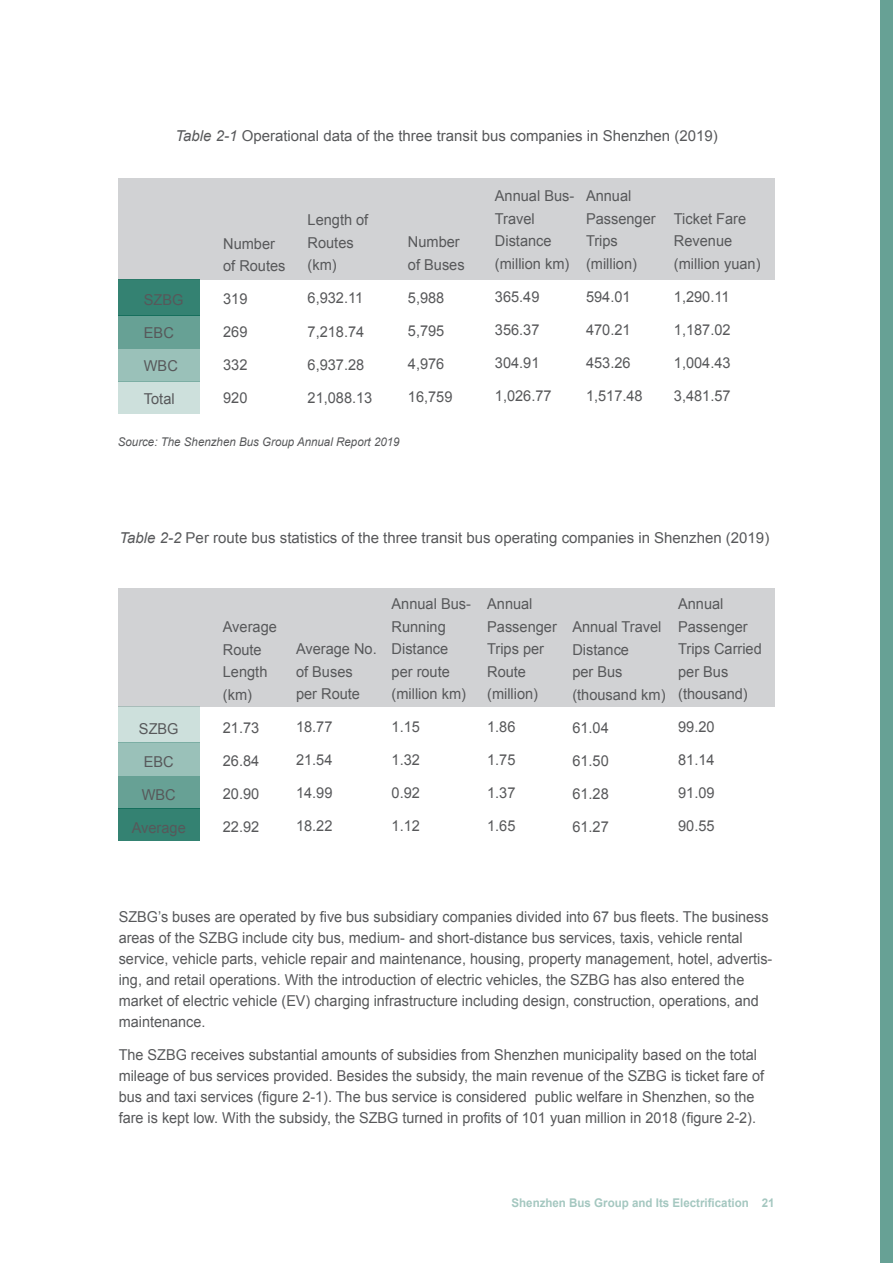
<style>
.page{position:relative;width:893px;height:1263px;background:#fff}
.page>*{position:absolute;margin:0;border:0;box-sizing:border-box;transform-origin:0 0}
.t1{font:15px/22.5px "Arial";color:#57585a}
.t2{font:15px/21px "Arial";color:#57585a;scale:.96 1}
.t3{font:italic 12px "Arial";color:#57585a;scale:.96 1}
.t4{font:700 12px "Arial";color:rgb(2 99 79/.6);scale:.96 1}
.s1{font-style:italic}
</style>
<div class="page">
<div style="left:118px;top:588px;width:657px;height:118px;background:#d1d2d4"></div>
<div style="left:118px;top:316px;width:82px;height:33px;background:#67a195"></div>
<div style="left:118px;top:178px;width:657px;height:102px;background:#d1d2d4"></div>
<div style="left:118px;top:279px;width:82px;height:37px;background:#348272"></div>
<div style="left:118px;top:381px;width:82px;height:32px;background:#cde0dc"></div>
<div style="left:118px;top:349px;width:82px;height:32px;background:#9ac1b9"></div>
<div style="left:118px;top:743px;width:82px;height:33px;background:#9ac1b9"></div>
<div style="left:118px;top:706px;width:82px;height:37px;background:#cde0dc"></div>
<div style="left:118px;top:808px;width:82px;height:32px;background:#348272"></div>
<div style="left:118px;top:776px;width:82px;height:32px;background:#67a195"></div>
<div style="left:880px;top:0;width:12px;height:1263px;background:#67a195"></div>
<p class="t1" style="left:175px;top:124px;width:544px"><span class="s1">Table 2-1</span> Operational data of the three transit bus companies in Shenzhen (2019)</p>
<p class="t1" style="left:144px;top:289px;width:41px">SZBG</p>
<p class="t1" style="left:144px;top:322px;width:31px">EBC</p>
<p class="t1" style="left:144px;top:355px;width:36px">WBC</p>
<p class="t1" style="left:144px;top:388px;width:32px">Total</p>
<p class="t1" style="left:223px;top:232px;width:64px">Number of Routes</p>
<p class="t1" style="left:223px;top:288px;width:26px">319</p>
<p class="t1" style="left:223px;top:321px;width:26px">269</p>
<p class="t1" style="left:223px;top:354px;width:26px">332</p>
<p class="t1" style="left:223px;top:387px;width:26px">920</p>
<p class="t1" style="left:308px;top:209px;width:62px">Length of<br>Routes (km)</p>
<p class="t1" style="left:308px;top:287px;width:57px">6,932.11</p>
<p class="t1" style="left:308px;top:320px;width:58px">7,218.74</p>
<p class="t1" style="left:308px;top:353px;width:58px">6,937.28</p>
<p class="t1" style="left:308px;top:386px;width:66px">21,088.13</p>
<p class="t1" style="left:408px;top:231px;width:58px">Number of Buses</p>
<p class="t1" style="left:408px;top:286px;width:38px">5,988</p>
<p class="t1" style="left:408px;top:319px;width:38px">5,795</p>
<p class="t1" style="left:408px;top:352px;width:38px">4,976</p>
<p class="t1" style="left:408px;top:385px;width:46px">16,759</p>
<p class="t3" style="left:118px;top:434px;width:295px">Source: The Shenzhen Bus Group Annual Report 2019</p>
<p class="t1" style="left:495px;top:185px;width:81px">Annual Bus-<br>Travel<br>Distance (million km)</p>
<p class="t1" style="left:495px;top:285px;width:46px">365.49</p>
<p class="t1" style="left:495px;top:318px;width:46px">356.37</p>
<p class="t1" style="left:495px;top:351px;width:46px">304.91</p>
<p class="t1" style="left:495px;top:384px;width:58px">1,026.77</p>
<p class="t1" style="left:586px;top:185px;width:71px">Annual<br>Passenger<br>Trips (million)</p>
<p class="t1" style="left:586px;top:285px;width:46px">594.01</p>
<p class="t1" style="left:586px;top:318px;width:46px">470.21</p>
<p class="t1" style="left:586px;top:351px;width:46px">453.26</p>
<p class="t1" style="left:586px;top:384px;width:58px">1,517.48</p>
<p class="t1" style="left:674px;top:208px;width:88px">Ticket Fare<br>Revenue (million yuan)</p>
<p class="t1" style="left:674px;top:286px;width:57px">1,290.11</p>
<p class="t1" style="left:674px;top:319px;width:58px">1,187.02</p>
<p class="t1" style="left:674px;top:352px;width:58px">1,004.43</p>
<p class="t1" style="left:674px;top:385px;width:58px">3,481.57</p>
<p class="t1" style="left:119px;top:527px;width:651px"><span class="s1">Table 2-2</span> Per route bus statistics of the three transit bus operating companies in Shenzhen (2019)</p>
<p class="t1" style="left:139px;top:717px;width:41px">SZBG</p>
<p class="t1" style="left:144px;top:750px;width:31px">EBC</p>
<p class="t1" style="left:142px;top:783px;width:36px">WBC</p>
<p class="t1" style="left:132px;top:816px;width:56px">Average</p>
<p class="t1" style="left:223px;top:616px;width:56px">Average<br>Route<br>Length (km)</p>
<p class="t1" style="left:223px;top:716px;width:38px">21.73</p>
<p class="t1" style="left:223px;top:749px;width:38px">26.84</p>
<p class="t1" style="left:223px;top:782px;width:38px">20.90</p>
<p class="t1" style="left:223px;top:815px;width:38px">22.92</p>
<p class="t1" style="left:296px;top:638px;width:82px">Average No. of Buses per Route</p>
<p class="t1" style="left:296px;top:716px;width:38px">18.77</p>
<p class="t1" style="left:296px;top:749px;width:38px">21.54</p>
<p class="t1" style="left:296px;top:782px;width:38px">14.99</p>
<p class="t1" style="left:296px;top:815px;width:38px">18.22</p>
<p class="t1" style="left:392px;top:593px;width:81px">Annual Bus-<br>Running<br>Distance per route (million km)</p>
<p class="t1" style="left:392px;top:716px;width:30px">1.15</p>
<p class="t1" style="left:392px;top:749px;width:30px">1.32</p>
<p class="t1" style="left:392px;top:782px;width:30px">0.92</p>
<p class="t1" style="left:392px;top:815px;width:30px">1.12</p>
<p class="t1" style="left:487px;top:593px;width:71px">Annual<br>Passenger<br>Trips per<br>Route (million)</p>
<p class="t1" style="left:487px;top:716px;width:30px">1.86</p>
<p class="t1" style="left:487px;top:749px;width:30px">1.75</p>
<p class="t1" style="left:487px;top:782px;width:30px">1.37</p>
<p class="t1" style="left:487px;top:815px;width:30px">1.65</p>
<p class="t1" style="left:572px;top:616px;width:95px">Annual Travel<br>Distance<br>per Bus (thousand km)</p>
<p class="t1" style="left:572px;top:716px;width:38px">61.04</p>
<p class="t1" style="left:572px;top:749px;width:38px">61.50</p>
<p class="t1" style="left:572px;top:782px;width:38px">61.28</p>
<p class="t1" style="left:572px;top:815px;width:38px">61.27</p>
<p class="t1" style="left:678px;top:593px;width:85px">Annual<br>Passenger<br>Trips Carried per Bus (thousand)</p>
<p class="t1" style="left:678px;top:716px;width:38px">99.20</p>
<p class="t1" style="left:678px;top:749px;width:38px">81.14</p>
<p class="t1" style="left:678px;top:782px;width:38px">91.09</p>
<p class="t1" style="left:678px;top:815px;width:38px">90.55</p>
<p class="t2" style="left:119px;top:906px;width:682px">SZBG’s buses are operated by five bus subsidiary companies divided into 67 bus fleets. The business areas of the SZBG include city bus, medium- and short-distance bus services, taxis, vehicle rental service, vehicle parts, vehicle repair and maintenance, housing, property management, hotel, advertis&shy;ing, and retail operations. With the introduction of electric vehicles, the SZBG has also entered the market of electric vehicle (EV) charging infrastructure including design, construction, operations, and maintenance.</p>
<p class="t2" style="left:119px;top:1044px;width:674px">The SZBG receives substantial amounts of subsidies from Shenzhen municipality based on the total mileage of bus services provided. Besides the subsidy, the main revenue of the SZBG is ticket fare of bus and taxi services (figure 2-1). The bus service is considered public welfare in Shenzhen, so the fare is kept low. With the subsidy, the SZBG turned in profits of 101 yuan million in 2018 (figure 2-2).</p>
<p class="t4" style="left:511px;top:1195px;width:275px">Shenzhen Bus Group and Its Electrification 21</p>
</div>
